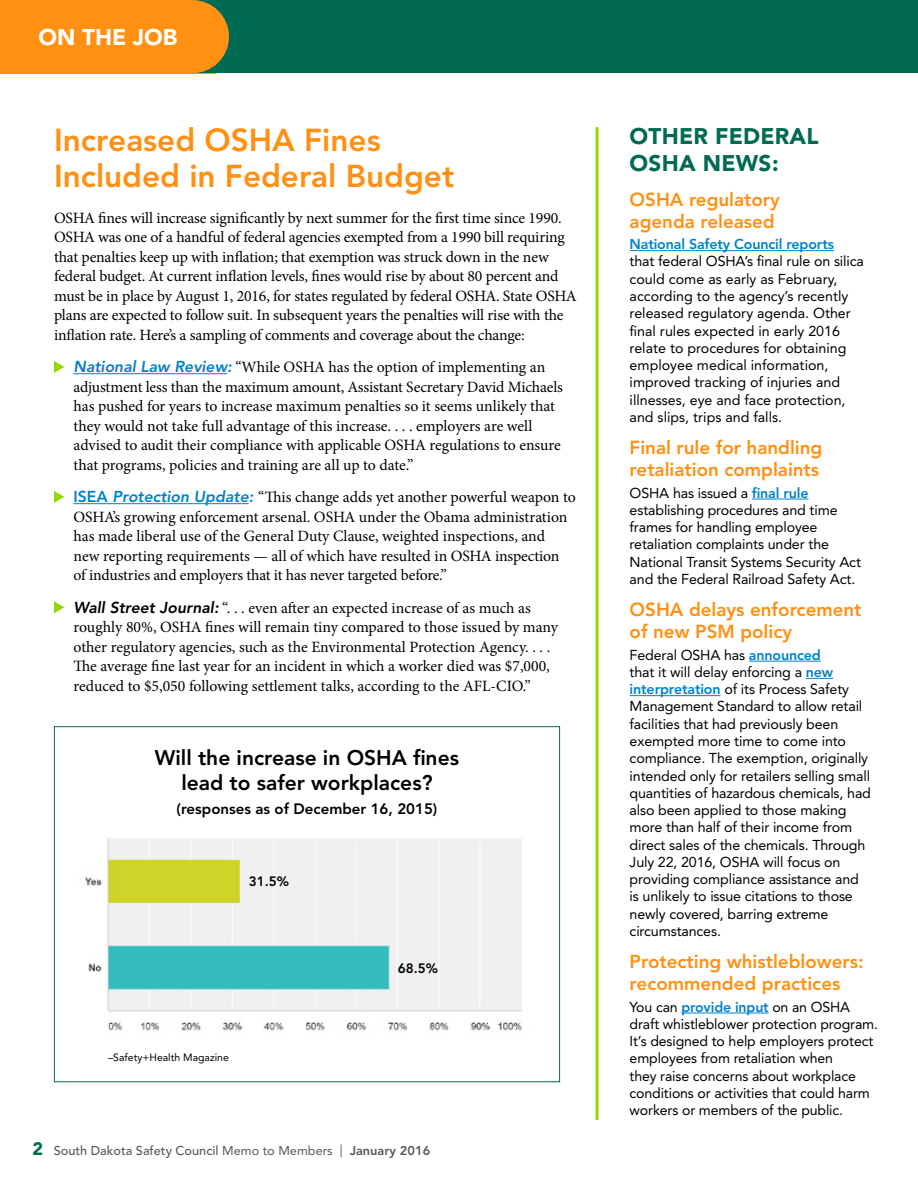
<style>
.page{position:relative;width:918px;height:1188px;background:#fff}
.page>*{position:absolute;margin:0;border:0;box-sizing:border-box;transform-origin:0 0}
.t1{font:800 31.5px/36px "Avenir LT Std";color:#ff9012}
.t2{font:900 22.5px/27px "Avenir LT Std";letter-spacing:.01em;color:#006a53}
.t3{font:900 22.5px "Avenir LT Std";color:#fff}
.t4{font:800 21px/25.5px "Avenir LT Std";color:#000;text-align:center}
.t5{font:800 18.75px/21.8px "Avenir LT Std";color:#ff9012}
.t6{font:15.75px/19.5px "Minion Pro";letter-spacing:-.01em;color:#000}
.t7{font:800 15px "Avenir LT Std";color:#000}
.t8{font:14.25px/17.2px "Avenir LT Std";letter-spacing:-.01em;color:#000}
.t9{font:800 14.25px "Avenir LT Std";letter-spacing:-.01em;color:#0082ca}
.t10{font:800 13.5px "Avenir LT Std";color:#000}
.t11{font:500 12.75px "Avenir LT Std";color:#58595b}
.t12{font:10.5px "Avenir LT Std";color:#000}
.s1{font-family:"Avenir LT Std";font-weight:800;font-style:italic;color:#0082ca}
.s2{font-family:"Avenir LT Std";font-weight:800;color:#0082ca}
.s3{font-family:"Avenir LT Std";font-weight:800;font-style:italic}
.s4{font-weight:900;font-size:18px;color:#006a53}
.s5{font-weight:400}
.s6{font-weight:800}
.s7{font-weight:800;color:#0082ca}
</style>
<div class="page">
<hr style="left:630px;top:250px;width:204px;height:1px;background:#0082ca">
<hr style="left:752px;top:499px;width:57px;height:1px;background:#0082ca">
<hr style="left:749px;top:661px;width:72px;height:1px;background:#0082ca">
<svg style="left:806px;top:678px;width:27px;height:1px"></svg>
<hr style="left:630px;top:695px;width:91px;height:1px;background:#0082ca">
<hr style="left:681px;top:1013px;width:88px;height:1px;background:#0082ca">
<hr style="left:596px;top:127px;width:3px;height:993px;background:#95d600">
<hr style="left:74px;top:373px;width:153px;height:1px;background:#0082ca">
<hr style="left:74px;top:503px;width:175px;height:1px;background:#0082ca">
<svg style="left:54px;top:361px;width:10px;height:12px"></svg>
<svg style="left:54px;top:491px;width:10px;height:12px"></svg>
<svg style="left:54px;top:601px;width:10px;height:12px"></svg>
<div style="left:54px;top:726px;width:506px;height:356px;background:#fff;border:1px solid #006a53"></div>
<img style="left:85px;top:838px;width:437px;height:193px">
<div style="left:0;top:0;width:918px;height:73px;background:#006a53"></div>
<div style="left:0;top:0;width:193px;height:73px;background:#ff9012"></div>
<div style="left:156px;top:0;width:73px;height:73px;background:#ff9012;border-radius:50%"></div>
<h2 class="t3" style="left:38px;top:24px;width:141px">ON THE JOB</h2>
<h1 class="t1" style="left:54px;top:122px;width:402px">Increased OSHA Fines<br>Included in Federal Budget</h1>
<p class="t6" style="left:54px;top:208px;width:524px">OSHA fines will increase significantly by next summer for the first time since 1990.<br>OSHA was one of a handful of federal agencies exempted from a 1990 bill requiring that penalties keep up with inflation; that exemption was struck down in the new federal budget. At current inflation levels, fines would rise by about 80 percent and must be in place by August 1, 2016, for states regulated by federal OSHA. State OSHA plans are expected to follow suit. In subsequent years the penalties will rise with the inflation rate. Here’s a sampling of comments and coverage about the change:</p>
<p class="t6" style="left:73px;top:357px;width:491px"><span class="s1">National Law Review:</span> “While OSHA has the option of implementing an adjustment less than the maximum amount, Assistant Secretary David Michaels has pushed for years to increase maximum penalties so it seems unlikely that they would not take full advantage of this increase. . . . employers are well advised to audit their compliance with applicable OSHA regulations to ensure that programs, policies and training are all up to date.”</p>
<p class="t6" style="left:73px;top:487px;width:504px"><span class="s2">ISEA</span> <span class="s1">Protection Update:</span> “This change adds yet another powerful weapon to OSHA’s growing enforcement arsenal. OSHA under the Obama administration has made liberal use of the General Duty Clause, weighted inspections, and<br>new reporting requirements — all of which have resulted in OSHA inspection<br>of industries and employers that it has never targeted before.”</p>
<p class="t6" style="left:73px;top:598px;width:486px"><span class="s3">Wall Street Journal:</span> “. . . even after an expected increase of as much as roughly 80%, OSHA fines will remain tiny compared to those issued by many other regulatory agencies, such as the Environmental Protection Agency. . . .<br>The average fine last year for an incident in which a worker died was $7,000, reduced to $5,050 following settlement talks, according to the AFL-CIO.”</p>
<h3 class="t4" style="left:155px;top:745px;width:306px">Will the increase in OSHA fines lead to safer workplaces?</h3>
<p class="t7" style="left:177px;top:800px;width:262px">(responses as of December 16, 2015)</p>
<p class="t10" style="left:249px;top:873px;width:42px">31.5%</p>
<p class="t12" style="left:108px;top:1051px;width:122px">–Safety+Health Magazine</p>
<p class="t10" style="left:398px;top:960px;width:42px">68.5%</p>
<p class="t11" style="left:32px;top:1143px;width:399px"><span class="s4">2</span> South Dakota Safety Council <span class="s5">Memo to Members |</span> <span class="s6">January 2016</span></p>
<h2 class="t2" style="left:630px;top:123px;width:190px">OTHER FEDERAL<br>OSHA NEWS:</h2>
<p class="t5" style="left:630px;top:189px;width:152px">OSHA regulatory agenda released</p>
<p class="t9" style="left:630px;top:236px;width:206px">National Safety Council reports</p>
<p class="t8" style="left:630px;top:253px;width:236px">that federal OSHA’s final rule on silica could come as early as February, according to the agency’s recently released regulatory agenda. Other final rules expected in early 2016 relate to procedures for obtaining employee medical information, improved tracking of injuries and illnesses, eye and face protection, and slips, trips and falls.</p>
<p class="t5" style="left:630px;top:437px;width:194px">Final rule for handling retaliation complaints</p>
<p class="t8" style="left:630px;top:484px;width:233px">OSHA has issued a <span class="s7">final rule </span>establishing procedures and time frames for handling employee retaliation complaints under the National Transit Systems Security Act and the Federal Railroad Safety Act.</p>
<p class="t5" style="left:630px;top:599px;width:233px">OSHA delays enforcement of new PSM policy</p>
<p class="t8" style="left:630px;top:646px;width:243px">Federal OSHA has <span class="s7">announced<br></span>that it will delay enforcing a <span class="s7">new interpretation</span> of its Process Safety Management Standard to allow retail facilities that had previously been exempted more time to come into compliance. The exemption, originally intended only for retailers selling small quantities of hazardous chemicals, had also been applied to those making more than half of their income from direct sales of the chemicals. Through July 22, 2016, OSHA will focus on providing compliance assistance and is unlikely to issue citations to those newly covered, barring extreme circumstances.</p>
<p class="t5" style="left:630px;top:951px;width:236px">Protecting whistleblowers: recommended practices</p>
<p class="t8" style="left:630px;top:998px;width:250px">You can <span class="s7">provide input</span> on an OSHA draft whistleblower protection program.<br>It’s designed to help employers protect employees from retaliation when<br>they raise concerns about workplace conditions or activities that could harm workers or members of the public.</p>
</div>
